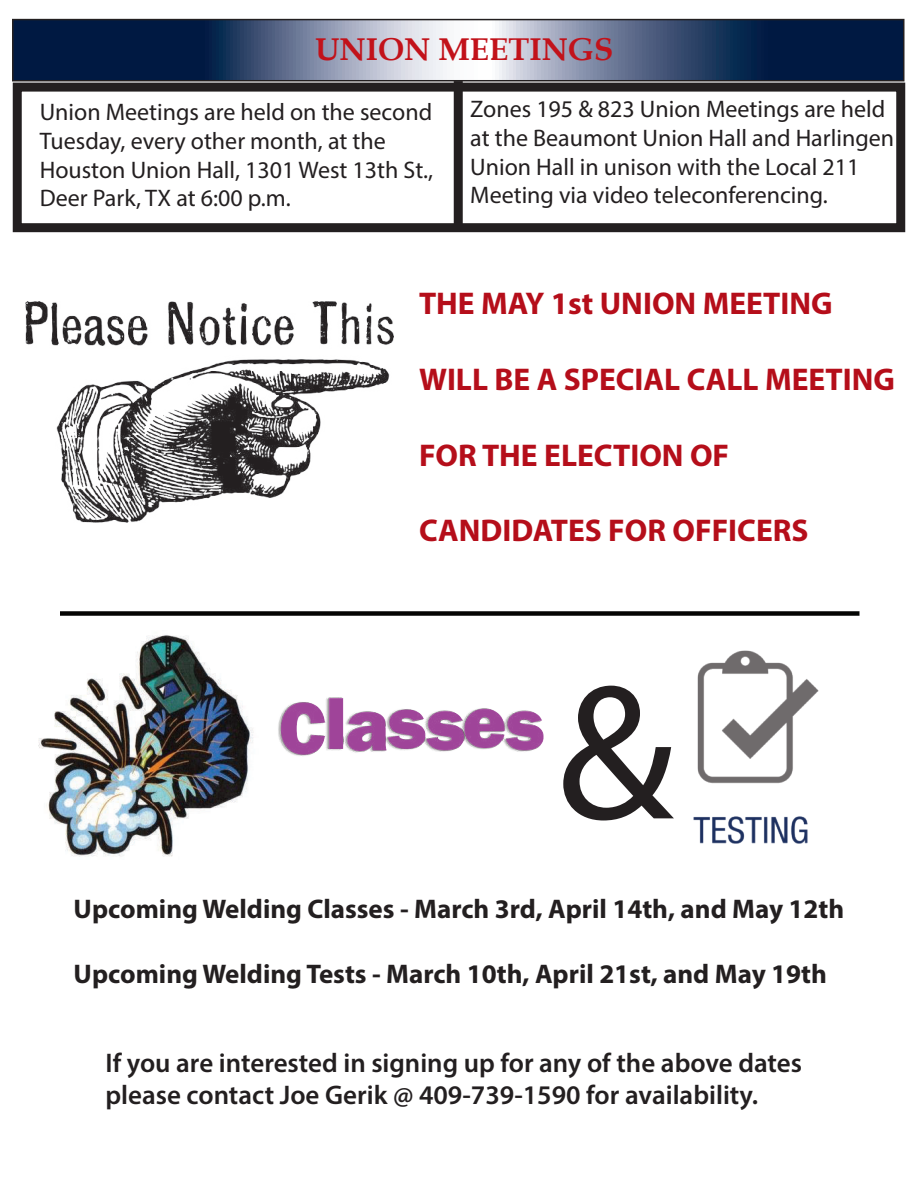
<style>
.page{position:relative;width:918px;height:1188px;background:#fff}
.page>*{position:absolute;margin:0;border:0;box-sizing:border-box;transform-origin:0 0}
.t1{font:193.8px "Myriad Pro";color:#231f20}
.t2{font:700 31.5px "Myriad Pro";color:#b50e1a}
.t3{font:700 31.5px "Book Antiqua";color:#c2121a}
.t4{font:700 27px "Myriad Pro";color:#231f20}
.t5{font:600 27px/32.4px "Myriad Pro";color:#231f20}
.t6{font:24px/28.8px "Myriad Pro";color:#231f20}
</style>
<div class="page">
<svg style="left:15px;top:22px;width:887px;height:56px;background:#516280"></svg>
<div style="left:12px;top:19px;width:893px;height:62px;border:2px solid #231f20"></div>
<div style="left:13px;top:83px;width:892px;height:149px;border:9px solid #231f20"></div>
<div style="left:454px;top:81px;width:9px;height:144px;background:#231f20"></div>
<img style="left:25px;top:301px;width:369px;height:222px">
<div style="left:60px;top:611px;width:800px;height:5px;background:#040503"></div>
<img style="left:38px;top:635px;width:215px;height:222px">
<img style="left:278px;top:697px;width:266px;height:59px">
<img style="left:693px;top:650px;width:126px;height:194px">
<h2 class="t3" style="left:315px;top:28px;width:300px">UNION MEETINGS</h2>
<p class="t6" style="left:40px;top:97px;width:395px">Union Meetings are held on the second Tuesday, every other month, at the Houston Union Hall, 1301 West 13th St., Deer Park, TX at 6:00 p.m.</p>
<p class="t6" style="left:470px;top:94px;width:425px">Zones 195 &amp; 823 Union Meetings are held at the Beaumont Union Hall and Harlingen Union Hall in unison with the Local 211<br>Meeting via video teleconferencing.</p>
<h2 class="t2" style="left:419px;top:283px;width:415px">THE MAY 1st UNION MEETING</h2>
<h2 class="t2" style="left:419px;top:359px;width:477px">WILL BE A SPECIAL CALL MEETING</h2>
<h2 class="t2" style="left:419px;top:434px;width:312px">FOR THE ELECTION OF</h2>
<h2 class="t2" style="left:419px;top:510px;width:391px">CANDIDATES FOR OFFICERS</h2>
<h1 class="t1" style="left:557px;top:634px;width:119px">&amp;</h1>
<p class="t4" style="left:74px;top:891px;width:772px">Upcoming Welding Classes - March 3rd, April 14th, and May 12th</p>
<p class="t4" style="left:74px;top:956px;width:755px">Upcoming Welding Tests - March 10th, April 21st, and May 19th</p>
<p class="t5" style="left:105px;top:1046px;width:698px">If you are interested in signing up for any of the above dates please contact Joe Gerik @ 409-739-1590 for availability.</p>
</div>
